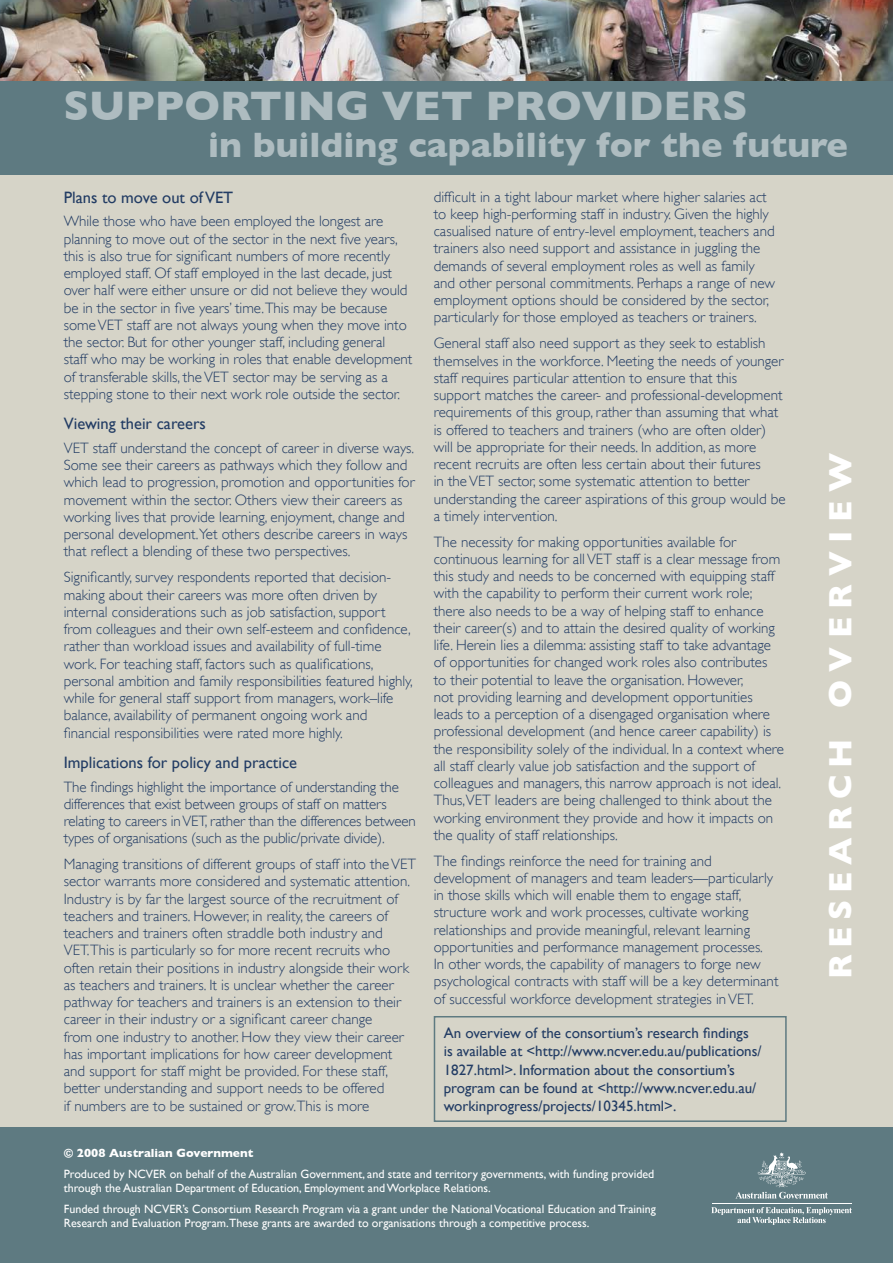
<style>
.page{position:relative;width:893px;height:1263px;background:#fff}
.page>*{position:absolute;margin:0;border:0;box-sizing:border-box;transform-origin:0 0}
.Body_text{font:700 42px "Gill Sans";color:#aebcc0}
.Body_text-2{font:700 36px "Gill Sans";color:#aebcc0}
.t1{font:700 33px "Gill Sans";letter-spacing:.225em;color:#fff}
.Heading_1{font:16.5px "Gill Sans";color:#223c64}
.Body_text-3{font:300 15px/17.2px "Gill Sans";color:#223c64}
.Pub_info{font:15px/18px "Gill Sans";color:#223c64}
.t2{font:12px/14.4px "Gill Sans";color:#fff}
.t3{font:700 12px "Gill Sans";color:#fff}
</style>
<div class="page">
<div style="left:0;top:111px;width:893px;height:1047px;background:#d6d4c8"></div>
<img style="left:0;top:0;width:893px;height:81px">
<div style="left:0;top:1127px;width:893px;height:136px;background:#5e7a81"></div>
<div style="left:0;top:81px;width:893px;height:93px;background:#5e7a81"></div>
<svg style="left:736px;top:1152px;width:92px;height:46px"></svg>
<hr style="left:712px;top:1203px;width:140px;height:1px;background:#fff">
<svg style="left:711px;top:1207px;width:141px;height:18px"></svg>
<div style="left:434px;top:1016px;width:353px;height:106px;border:2px solid #5e7a81"></div>
<p class="Body_text" style="left:64px;top:81px;width:686px">SUPPORTING VET PROVIDERS</p>
<p class="Body_text-2" style="left:208px;top:124px;width:641px">in building capability for the future</p>
<p class="Heading_1" style="left:64px;top:188px;width:171px">Plans to move out of VET</p>
<p class="Body_text-3" style="left:64px;top:213px;width:350px">While those who have been employed the longest are planning to move out of the sector in the next five years, this is also true for significant numbers of more recently employed staff. Of staff employed in the last decade, just over half were either unsure or did not believe they would be in the sector in five years’ time.This may be because some VET staff are not always young when they move into the sector. But for other younger staff, including general staff who may be working in roles that enable development of transferable skills, the VET sector may be serving as a stepping stone to their next work role outside the sector.</p>
<p class="Heading_1" style="left:64px;top:414px;width:144px">Viewing their careers</p>
<p class="Body_text-3" style="left:64px;top:439px;width:352px">VET staff understand the concept of career in diverse ways.<br>Some see their careers as pathways which they follow and which lead to progression, promotion and opportunities for movement within the sector. Others view their careers as working lives that provide learning, enjoyment, change and personal development.Yet others describe careers in ways that reflect a blending of these two perspectives.</p>
<p class="Body_text-3" style="left:64px;top:568px;width:350px">Significantly, survey respondents reported that decision&shy;making about their careers was more often driven by internal considerations such as job satisfaction, support from colleagues and their own self-esteem and confidence, rather than workload issues and availability of full-time work. For teaching staff, factors such as qualifications, personal ambition and family responsibilities featured highly, while for general staff support from managers, work–life balance, availability of permanent ongoing work and financial responsibilities were rated more highly.</p>
<p class="Heading_1" style="left:64px;top:753px;width:235px">Implications for policy and practice</p>
<p class="Body_text-3" style="left:64px;top:778px;width:353px">The findings highlight the importance of understanding the differences that exist between groups of staff on matters relating to careers in VET, rather than the differences between types of organisations (such as the public/private divide).</p>
<p class="Body_text-3" style="left:64px;top:855px;width:354px">Managing transitions of different groups of staff into the VET sector warrants more considered and systematic attention.<br>Industry is by far the largest source of the recruitment of teachers and trainers. However, in reality, the careers of teachers and trainers often straddle both industry and VET.This is particularly so for more recent recruits who often retain their positions in industry alongside their work as teachers and trainers. It is unclear whether the career pathway for teachers and trainers is an extension to their career in their industry or a significant career change<br>from one industry to another. How they view their career has important implications for how career development and support for staff might be provided. For these staff, better understanding and support needs to be offered<br>if numbers are to be sustained or grow.This is more</p>
<p class="Body_text-3" style="left:434px;top:188px;width:343px">difficult in a tight labour market where higher salaries act to keep high-performing staff in industry. Given the highly casualised nature of entry-level employment, teachers and trainers also need support and assistance in juggling the demands of several employment roles as well as family and other personal commitments. Perhaps a range of new employment options should be considered by the sector, particularly for those employed as teachers or trainers.</p>
<p class="Body_text-3" style="left:434px;top:334px;width:353px">General staff also need support as they seek to establish themselves in the workforce. Meeting the needs of younger staff requires particular attention to ensure that this support matches the career- and professional-development requirements of this group, rather than assuming that what is offered to teachers and trainers (who are often older) will be appropriate for their needs. In addition, as more recent recruits are often less certain about their futures<br>in the VET sector, some systematic attention to better understanding the career aspirations of this group would be a timely intervention.</p>
<p class="Body_text-3" style="left:434px;top:533px;width:352px">The necessity for making opportunities available for continuous learning for all VET staff is a clear message from this study and needs to be concerned with equipping staff with the capability to perform their current work role; there also needs to be a way of helping staff to enhance their career(s) and to attain the desired quality of working life. Herein lies a dilemma: assisting staff to take advantage of opportunities for changed work roles also contributes<br>to their potential to leave the organisation. However,<br>not providing learning and development opportunities leads to a perception of a disengaged organisation where professional development (and hence career capability) is the responsibility solely of the individual. In a context where all staff clearly value job satisfaction and the support of colleagues and managers, this narrow approach is not ideal.<br>Thus,VET leaders are being challenged to think about the working environment they provide and how it impacts on the quality of staff relationships.</p>
<p class="Body_text-3" style="left:434px;top:852px;width:346px">The findings reinforce the need for training and development of managers and team leaders—particularly in those skills which will enable them to engage staff, structure work and work processes, cultivate working relationships and provide meaningful, relevant learning opportunities and performance management processes.<br>In other words, the capability of managers to forge new psychological contracts with staff will be a key determinant of successful workforce development strategies in VET.</p>
<p class="Pub_info" style="left:444px;top:1024px;width:320px">An overview of the consortium’s research findings<br>is available at &lt;http://www.ncver.edu.au/publications/ 1827.html&gt;. Information about the consortium’s program can be found at &lt;http://www.ncver.edu.au/ workinprogress/projects/10345.html&gt;.</p>
<p class="t3" style="left:64px;top:1146px;width:191px">© 2008 Australian Government</p>
<p class="t2" style="left:64px;top:1166px;width:592px">Produced by NCVER on behalf of the Australian Government, and state and territory governments, with funding provided through the Australian Department of Education, Employment and Workplace Relations.</p>
<p class="t2" style="left:64px;top:1201px;width:594px">Funded through NCVER’s Consortium Research Program via a grant under the National Vocational Education and Training<br>Research and Evaluation Program.These grants are awarded to organisations through a competitive process.</p>
<p class="t1" style="left:821px;top:979px;width:527px;rotate:-90deg">RESEARCH OVERVIEW</p>
</div>
